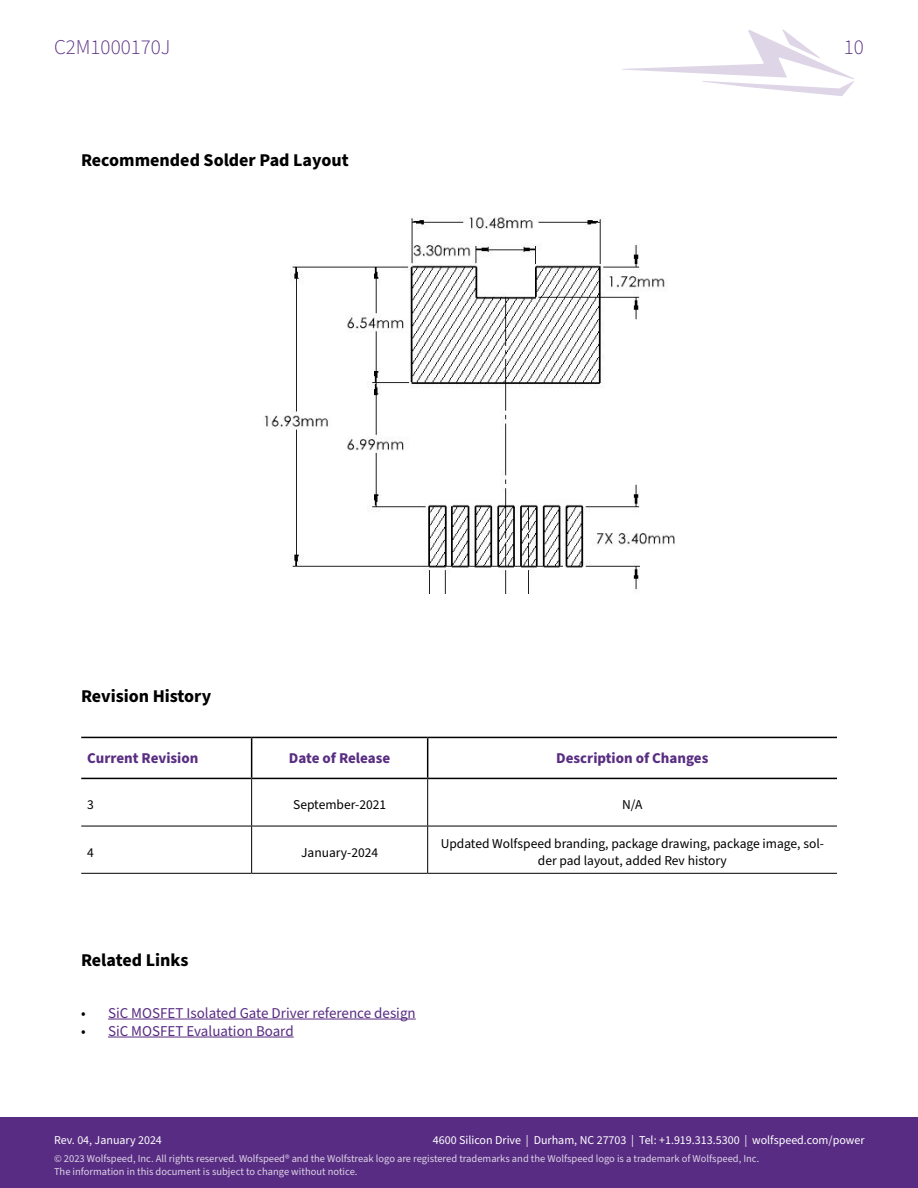
<style>
.page{position:relative;width:918px;height:1188px;background:#fff}
.page>*{position:absolute;margin:0;border:0;box-sizing:border-box;transform-origin:0 0}
.t1{font:300 21px "Source Sans Pro";color:#582c83}
.t2{font:700 18px "Source Sans Pro";color:#000}
.t3{font:15px "Source Sans Pro";color:#582c83}
.t4{font:700 15px "Source Sans Pro";color:#582d82}
.t5{font:13.5px/16.2px "Source Sans Pro";color:#000;text-align:center}
.t6{font:12px "Source Sans Pro";color:#fff}
.t7{font:10.5px/12.6px "Source Sans Pro";color:#fff}
.s1{color:#000}
</style>
<div class="page">
<svg style="left:622px;top:29px;width:232px;height:67px"></svg>
<div style="left:0;top:1118px;width:918px;height:70px;background:#582c83"></div>
<hr style="left:108px;top:1019px;width:308px;height:1px;background:#582c83">
<hr style="left:108px;top:1037px;width:186px;height:1px;background:#582c83">
<hr style="left:81px;top:737px;width:171px;height:1px;background:#000">
<hr style="left:252px;top:737px;width:176px;height:1px;background:#000">
<hr style="left:251px;top:738px;width:1px;height:40px;background:#000">
<hr style="left:428px;top:737px;width:409px;height:1px;background:#000">
<hr style="left:427px;top:738px;width:1px;height:40px;background:#000">
<hr style="left:81px;top:778px;width:171px;height:1px;background:#000">
<hr style="left:252px;top:778px;width:176px;height:1px;background:#000">
<hr style="left:428px;top:778px;width:409px;height:1px;background:#000">
<hr style="left:251px;top:779px;width:1px;height:47px;background:#000">
<hr style="left:427px;top:779px;width:1px;height:47px;background:#000">
<hr style="left:81px;top:826px;width:171px;height:1px;background:#000">
<hr style="left:252px;top:826px;width:176px;height:1px;background:#000">
<hr style="left:251px;top:826px;width:1px;height:47px;background:#000">
<hr style="left:428px;top:826px;width:409px;height:1px;background:#000">
<hr style="left:427px;top:826px;width:1px;height:47px;background:#000">
<hr style="left:81px;top:873px;width:171px;height:1px;background:#000">
<hr style="left:252px;top:873px;width:176px;height:1px;background:#000">
<hr style="left:428px;top:873px;width:409px;height:1px;background:#000">
<img style="left:264px;top:217px;width:411px;height:377px">
<h1 class="t1" style="left:54px;top:33px;width:118px">C2M1000170J</h1>
<h1 class="t1" style="left:844px;top:33px;width:22px">10</h1>
<h2 class="t2" style="left:81px;top:148px;width:269px">Recommended Solder Pad Layout</h2>
<h2 class="t2" style="left:81px;top:684px;width:132px">Revision History</h2>
<h3 class="t4" style="left:87px;top:747px;width:113px">Current Revision</h3>
<h3 class="t4" style="left:289px;top:747px;width:103px">Date of Release</h3>
<h3 class="t4" style="left:556px;top:747px;width:154px">Description of Changes</h3>
<p class="t5" style="left:87px;top:797px;width:8px">3</p>
<p class="t5" style="left:293px;top:797px;width:95px">September-2021</p>
<p class="t5" style="left:622px;top:797px;width:22px">N/A</p>
<p class="t5" style="left:87px;top:844px;width:8px">4</p>
<p class="t5" style="left:301px;top:844px;width:79px">January-2024</p>
<p class="t5" style="left:441px;top:836px;width:385px">Updated Wolfspeed branding, package drawing, package image, sol&shy;der pad layout, added Rev history</p>
<h2 class="t2" style="left:81px;top:948px;width:109px">Related Links</h2>
<h3 class="t3" style="left:81px;top:1003px;width:336px"><span class="s1">•</span> SiC MOSFET Isolated Gate Driver reference design</h3>
<h3 class="t3" style="left:81px;top:1021px;width:214px"><span class="s1">•</span> SiC MOSFET Evaluation Board</h3>
<p class="t6" style="left:54px;top:1132px;width:109px">Rev. 04, January 2024</p>
<p class="t6" style="left:433px;top:1132px;width:433px">4600 Silicon Drive | Durham, NC 27703 | Tel: +1.919.313.5300 | wolfspeed.com/power</p>
<p class="t7" style="left:54px;top:1153px;width:707px">© 2023 Wolfspeed, Inc. All rights reserved. Wolfspeed® and the Wolfstreak logo are registered trademarks and the Wolfspeed logo is a trademark of Wolfspeed, Inc.<br>The information in this document is subject to change without notice.</p>
</div>
